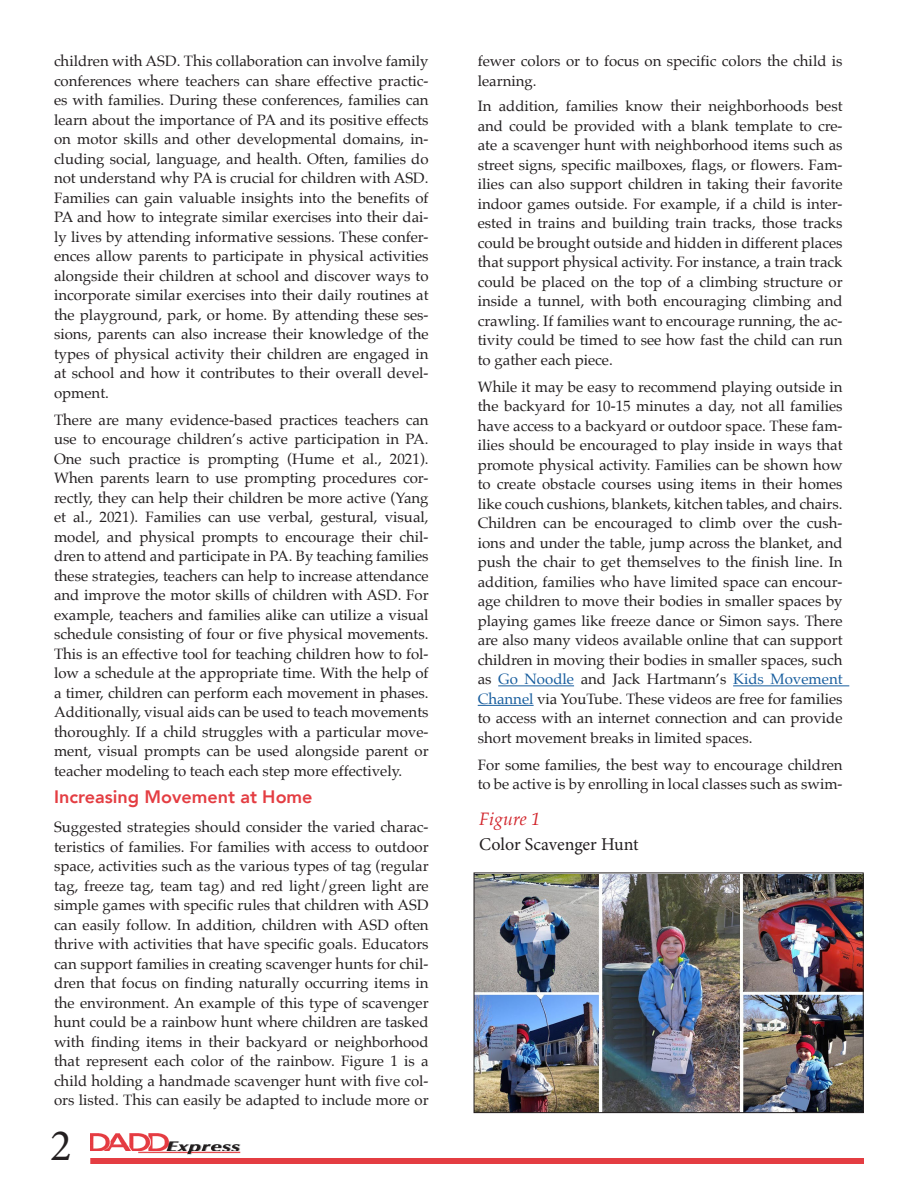
<style>
.page{position:relative;width:918px;height:1188px;background:#fff}
.page>*{position:absolute;margin:0;border:0;box-sizing:border-box;transform-origin:0 0}
.t1{font:45px "Minion Pro";color:#231f20}
.t2{font:800 18px "Avenir";color:#e43d42}
.t3{font:18px "Minion Pro";letter-spacing:-.005em;color:#231f20}
.t4{font:italic 18px "Palatino";color:#d1232a}
.body_text{font:15px/19.5px "Palatino";color:#231f20;text-align:justify}
.s1{color:#175d9e}
</style>
<div class="page">
<div style="left:90px;top:1158px;width:774px;height:6px;background:#e43d42"></div>
<img style="left:90px;top:1134px;width:150px;height:21px">
<hr style="left:498px;top:685px;width:76px;height:1px;background:#175d9e">
<hr style="left:733px;top:685px;width:116px;height:1px;background:#175d9e">
<hr style="left:478px;top:705px;width:56px;height:1px;background:#175d9e">
<img style="left:476px;top:875px;width:386px;height:236px">
<div style="left:474px;top:873px;width:390px;height:240px;border:1px solid #231f20"></div>
<p class="body_text" style="left:54px;top:51px;width:376px">children with ASD. This collaboration can involve family conferences where teachers can share effective practic&shy;es with families. During these conferences, families can learn about the importance of PA and its positive effects on motor skills and other developmental domains, in&shy;cluding social, language, and health. Often, families do not understand why PA is crucial for children with ASD.<br>Families can gain valuable insights into the benefits of PA and how to integrate similar exercises into their dai&shy;ly lives by attending informative sessions. These confer&shy;ences allow parents to participate in physical activities alongside their children at school and discover ways to incorporate similar exercises into their daily routines at the playground, park, or home. By attending these ses&shy;sions, parents can also increase their knowledge of the types of physical activity their children are engaged in at school and how it contributes to their overall devel&shy;opment.</p>
<p class="body_text" style="left:54px;top:410px;width:376px">There are many evidence-based practices teachers can use to encourage children’s active participation in PA.<br>One such practice is prompting (Hume et al., 2021).<br>When parents learn to use prompting procedures cor&shy;rectly, they can help their children be more active (Yang et al., 2021). Families can use verbal, gestural, visual, model, and physical prompts to encourage their chil&shy;dren to attend and participate in PA. By teaching families these strategies, teachers can help to increase attendance and improve the motor skills of children with ASD. For example, teachers and families alike can utilize a visual schedule consisting of four or five physical movements.<br>This is an effective tool for teaching children how to fol&shy;low a schedule at the appropriate time. With the help of a timer, children can perform each movement in phases.<br>Additionally, visual aids can be used to teach movements thoroughly. If a child struggles with a particular move&shy;ment, visual prompts can be used alongside parent or teacher modeling to teach each step more effectively.</p>
<h3 class="t2" style="left:54px;top:783px;width:260px">Increasing Movement at Home</h3>
<p class="body_text" style="left:54px;top:817px;width:376px">Suggested strategies should consider the varied charac&shy;teristics of families. For families with access to outdoor space, activities such as the various types of tag (regular tag, freeze tag, team tag) and red light/green light are simple games with specific rules that children with ASD can easily follow. In addition, children with ASD often thrive with activities that have specific goals. Educators can support families in creating scavenger hunts for chil&shy;dren that focus on finding naturally occurring items in the environment. An example of this type of scavenger hunt could be a rainbow hunt where children are tasked with finding items in their backyard or neighborhood that represent each color of the rainbow. Figure 1 is a child holding a handmade scavenger hunt with five col&shy;ors listed. This can easily be adapted to include more or</p>
<h1 class="t1" style="left:50px;top:1115px;width:23px">2</h1>
<p class="body_text" style="left:478px;top:51px;width:366px">fewer colors or to focus on specific colors the child is learning.</p>
<p class="body_text" style="left:478px;top:96px;width:366px">In addition, families know their neighborhoods best and could be provided with a blank template to cre&shy;ate a scavenger hunt with neighborhood items such as street signs, specific mailboxes, flags, or flowers. Fam&shy;ilies can also support children in taking their favorite indoor games outside. For example, if a child is inter&shy;ested in trains and building train tracks, those tracks could be brought outside and hidden in different places that support physical activity. For instance, a train track could be placed on the top of a climbing structure or inside a tunnel, with both encouraging climbing and crawling. If families want to encourage running, the ac&shy;tivity could be timed to see how fast the child can run to gather each piece.</p>
<p class="body_text" style="left:478px;top:377px;width:366px">While it may be easy to recommend playing outside in the backyard for 10-15 minutes a day, not all families have access to a backyard or outdoor space. These fam&shy;ilies should be encouraged to play inside in ways that promote physical activity. Families can be shown how to create obstacle courses using items in their homes like couch cushions, blankets, kitchen tables, and chairs.<br>Children can be encouraged to climb over the cush&shy;ions and under the table, jump across the blanket, and push the chair to get themselves to the finish line. In addition, families who have limited space can encour&shy;age children to move their bodies in smaller spaces by playing games like freeze dance or Simon says. There are also many videos available online that can support children in moving their bodies in smaller spaces, such as <span class="s1">Go Noodle</span> and Jack Hartmann’s <span class="s1">Kids Movement Channel</span> via YouTube. These videos are free for families to access with an internet connection and can provide short movement breaks in limited spaces.</p>
<p class="body_text" style="left:478px;top:755px;width:366px">For some families, the best way to encourage children to be active is by enrolling in local classes such as swim-</p>
<p class="t4" style="left:479px;top:803px;width:63px">Figure 1</p>
<p class="t3" style="left:479px;top:833px;width:161px">Color Scavenger Hunt</p>
</div>
